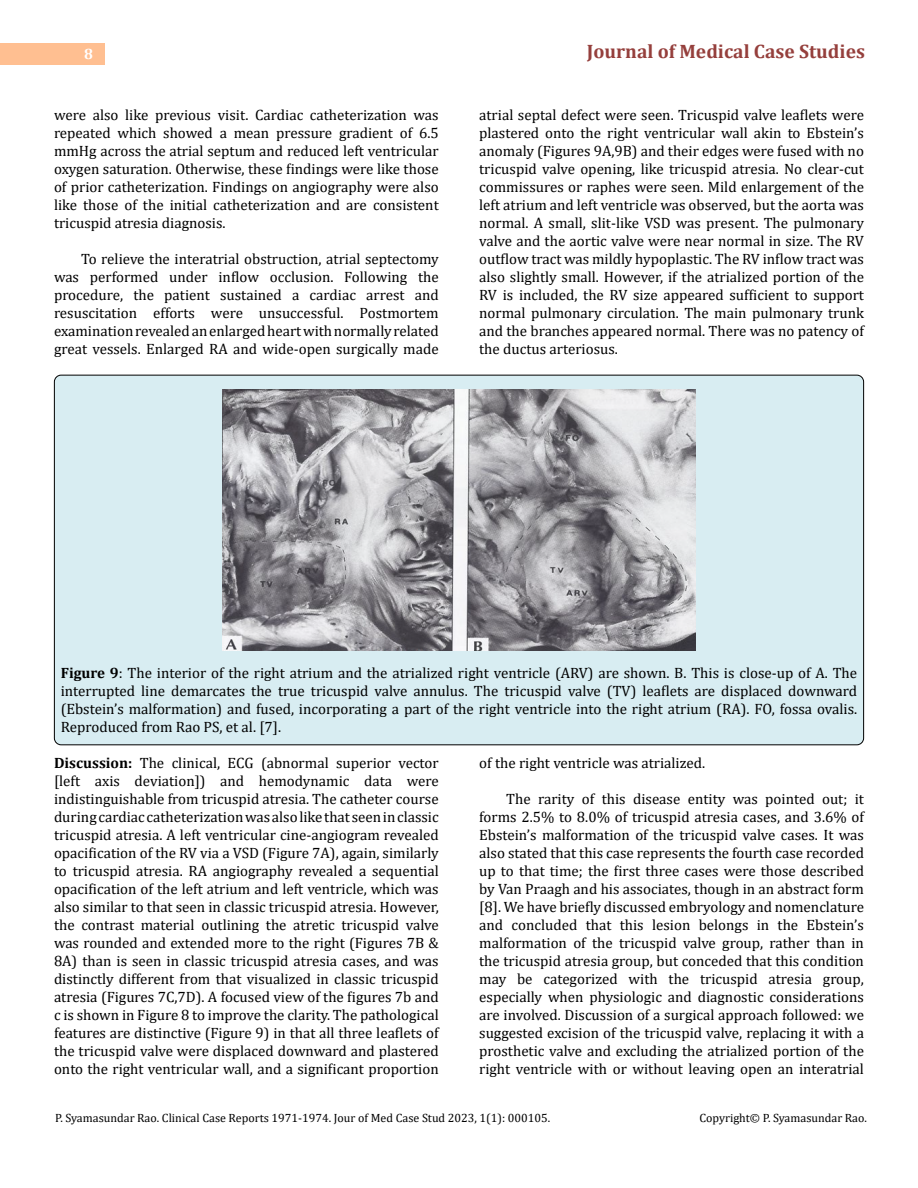
<style>
.page{position:relative;width:918px;height:1188px;background:#fff}
.page>*{position:absolute;margin:0;border:0;box-sizing:border-box;transform-origin:0 0}
.t1{font:700 19.5px "Cambria";color:#953f3c}
.t2{font:15px/18px "Cambria";color:#000;text-align:justify}
.t3{font:700 15px "Cambria";color:#fff}
.t4{font:12px "Cambria";color:#000}
.s1{font-weight:700}
</style>
<div class="page">
<div style="left:0;top:43px;width:105px;height:21px;background:#ffbf91"></div>
<div style="left:54px;top:375px;width:810px;height:370px;background:#d8edf2;border-radius:7px"></div>
<img style="left:222px;top:390px;width:474px;height:261px">
<p class="t3" style="left:84px;top:44px;width:10px">8</p>
<h1 class="t1" style="left:587px;top:38px;width:280px">Journal of Medical Case Studies</h1>
<p class="t2" style="left:54px;top:105px;width:386px">were also like previous visit. Cardiac catheterization was repeated which showed a mean pressure gradient of 6.5 mmHg across the atrial septum and reduced left ventricular oxygen saturation. Otherwise, these findings were like those of prior catheterization. Findings on angiography were also like those of the initial catheterization and are consistent tricuspid atresia diagnosis.</p>
<p class="t2" style="left:54px;top:249px;width:386px;text-indent:27px">To relieve the interatrial obstruction, atrial septectomy was performed under inflow occlusion. Following the procedure, the patient sustained a cardiac arrest and resuscitation efforts were unsuccessful. Postmortem examination revealed an enlarged heart with normally related great vessels. Enlarged RA and wide-open surgically made</p>
<p class="t2" style="left:479px;top:105px;width:386px">atrial septal defect were seen. Tricuspid valve leaflets were plastered onto the right ventricular wall akin to Ebstein’s anomaly (Figures 9A,9B) and their edges were fused with no tricuspid valve opening, like tricuspid atresia. No clear-cut commissures or raphes were seen. Mild enlargement of the left atrium and left ventricle was observed, but the aorta was normal. A small, slit-like VSD was present. The pulmonary valve and the aortic valve were near normal in size. The RV outflow tract was mildly hypoplastic. The RV inflow tract was also slightly small. However, if the atrialized portion of the RV is included, the RV size appeared sufficient to support normal pulmonary circulation. The main pulmonary trunk and the branches appeared normal. There was no patency of the ductus arteriosus.</p>
<p class="t2" style="left:61px;top:663px;width:798px"><span class="s1">Figure 9</span>: The interior of the right atrium and the atrialized right ventricle (ARV) are shown. B. This is close-up of A. The interrupted line demarcates the true tricuspid valve annulus. The tricuspid valve (TV) leaflets are displaced downward (Ebstein’s malformation) and fused, incorporating a part of the right ventricle into the right atrium (RA). FO, fossa ovalis.<br>Reproduced from Rao PS, et al. [7].</p>
<p class="t2" style="left:54px;top:753px;width:386px"><span class="s1">Discussion:</span> The clinical, ECG (abnormal superior vector [left axis deviation]) and hemodynamic data were indistinguishable from tricuspid atresia. The catheter course during cardiac catheterization was also like that seen in classic tricuspid atresia. A left ventricular cine-angiogram revealed opacification of the RV via a VSD (Figure 7A), again, similarly to tricuspid atresia. RA angiography revealed a sequential opacification of the left atrium and left ventricle, which was also similar to that seen in classic tricuspid atresia. However, the contrast material outlining the atretic tricuspid valve was rounded and extended more to the right (Figures 7B &amp; 8A) than is seen in classic tricuspid atresia cases, and was distinctly different from that visualized in classic tricuspid atresia (Figures 7C,7D). A focused view of the figures 7b and c is shown in Figure 8 to improve the clarity. The pathological features are distinctive (Figure 9) in that all three leaflets of the tricuspid valve were displaced downward and plastered onto the right ventricular wall, and a significant proportion</p>
<p class="t2" style="left:479px;top:753px;width:228px">of the right ventricle was atrialized.</p>
<p class="t2" style="left:479px;top:789px;width:386px;text-indent:27px">The rarity of this disease entity was pointed out; it forms 2.5% to 8.0% of tricuspid atresia cases, and 3.6% of Ebstein’s malformation of the tricuspid valve cases. It was also stated that this case represents the fourth case recorded up to that time; the first three cases were those described by Van Praagh and his associates, though in an abstract form [8]. We have briefly discussed embryology and nomenclature and concluded that this lesion belongs in the Ebstein’s malformation of the tricuspid valve group, rather than in the tricuspid atresia group, but conceded that this condition may be categorized with the tricuspid atresia group, especially when physiologic and diagnostic considerations are involved. Discussion of a surgical approach followed: we suggested excision of the tricuspid valve, replacing it with a prosthetic valve and excluding the atrialized portion of the right ventricle with or without leaving open an interatrial</p>
<p class="t4" style="left:55px;top:1111px;width:497px">P. Syamasundar Rao. Clinical Case Reports 1971-1974. Jour of Med Case Stud 2023, 1(1): 000105.</p>
<p class="t4" style="left:699px;top:1111px;width:169px">Copyright© P. Syamasundar Rao.</p>
</div>
